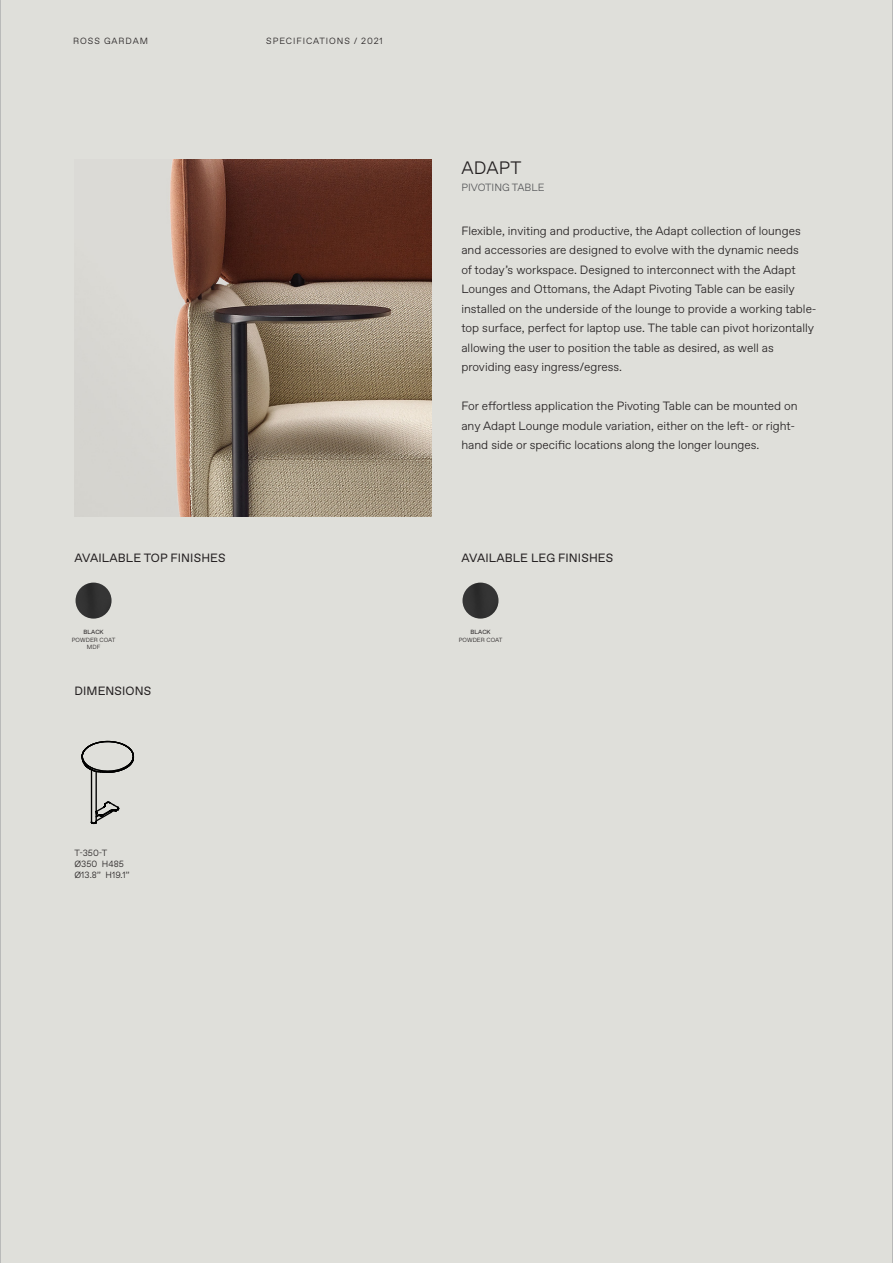
<style>
.page{position:relative;width:893px;height:1263px;background:#dfdfda}
.page>*{position:absolute;margin:0;border:0;box-sizing:border-box;transform-origin:0 0}
.p-Product_Specificat{font:300 18px "Favorit Std";letter-spacing:.01em;color:#231f20}
.p_Product_Specificat{font:300 12px/19.5px "Favorit Std";color:#231f20}
.p_Product_Specificat-2{font:12px "Favorit Std";letter-spacing:.01em;color:#231f20}
.p_Product_Specificat-3{font:300 10.5px "Favorit Std";color:#57585a}
.p_Product_Specificat-4{font:300 9px "Favorit Std";letter-spacing:.095em;color:#231f20}
.p_Product_Specificat-5{font:300 9px "Favorit Std";color:#231f20}
.p_Product_Specificat-6{font:300 6px "Favorit Std";letter-spacing:.01em;color:#231f20}
.p_Product_Specificat-7{font:6px "Favorit Std";letter-spacing:.01em;color:#231f20}
</style>
<div class="page">
<hr style="left:892px;top:0;width:1px;height:1263px;background:#939598">
<hr style="left:0;top:0;width:1px;height:1263px;background:#939598">
<img style="left:74px;top:159px;width:358px;height:358px">
<img style="left:462px;top:583px;width:36px;height:36px;border-radius:18px">
<img style="left:76px;top:583px;width:36px;height:36px;border-radius:18px">
<svg style="left:81px;top:741px;width:53px;height:32px"></svg>
<hr style="left:91px;top:770px;width:1px;height:52px;background:#000">
<hr style="left:96px;top:771px;width:1px;height:51px;background:#000">
<svg style="left:91px;top:801px;width:29px;height:23px"></svg>
<p class="p_Product_Specificat-4" style="left:73px;top:35px;width:76px">ROSS GARDAM</p>
<p class="p_Product_Specificat-4" style="left:266px;top:35px;width:118px">SPECIFICATIONS / 2021</p>
<p class="p-Product_Specificat" style="left:461px;top:155px;width:61px">ADAPT</p>
<p class="p_Product_Specificat-3" style="left:461px;top:180px;width:85px">PIVOTING TABLE</p>
<p class="p_Product_Specificat" style="left:461px;top:220px;width:357px">Flexible, inviting and productive, the Adapt collection of lounges and accessories are designed to evolve with the dynamic needs<br>of today’s workspace. Designed to interconnect with the Adapt Lounges and Ottomans, the Adapt Pivoting Table can be easily installed on the underside of the lounge to provide a working table&shy;top surface, perfect for laptop use. The table can pivot horizontally allowing the user to position the table as desired, as well as providing easy ingress/egress.</p>
<p class="p_Product_Specificat" style="left:461px;top:396px;width:338px">For effortless application the Pivoting Table can be mounted on any Adapt Lounge module variation, either on the left- or right&shy;hand side or specific locations along the longer lounges.</p>
<p class="p_Product_Specificat-2" style="left:74px;top:550px;width:153px">AVAILABLE TOP FINISHES</p>
<p class="p_Product_Specificat-2" style="left:461px;top:550px;width:153px">AVAILABLE LEG FINISHES</p>
<p class="p_Product_Specificat-7" style="left:84px;top:628px;width:22px">BLACK</p>
<p class="p_Product_Specificat-6" style="left:72px;top:635px;width:45px">POWDER COAT</p>
<p class="p_Product_Specificat-6" style="left:87px;top:643px;width:15px">MDF</p>
<p class="p_Product_Specificat-2" style="left:74px;top:682px;width:78px">DIMENSIONS</p>
<p class="p_Product_Specificat-4" style="left:74px;top:847px;width:34px">T-350-T</p>
<p class="p_Product_Specificat-5" style="left:74px;top:858px;width:51px">Ø350 H485</p>
<p class="p_Product_Specificat-4" style="left:74px;top:869px;width:57px">Ø13.8” H19.1”</p>
<p class="p_Product_Specificat-7" style="left:470px;top:628px;width:22px">BLACK</p>
<p class="p_Product_Specificat-6" style="left:459px;top:635px;width:45px">POWDER COAT</p>
</div>
